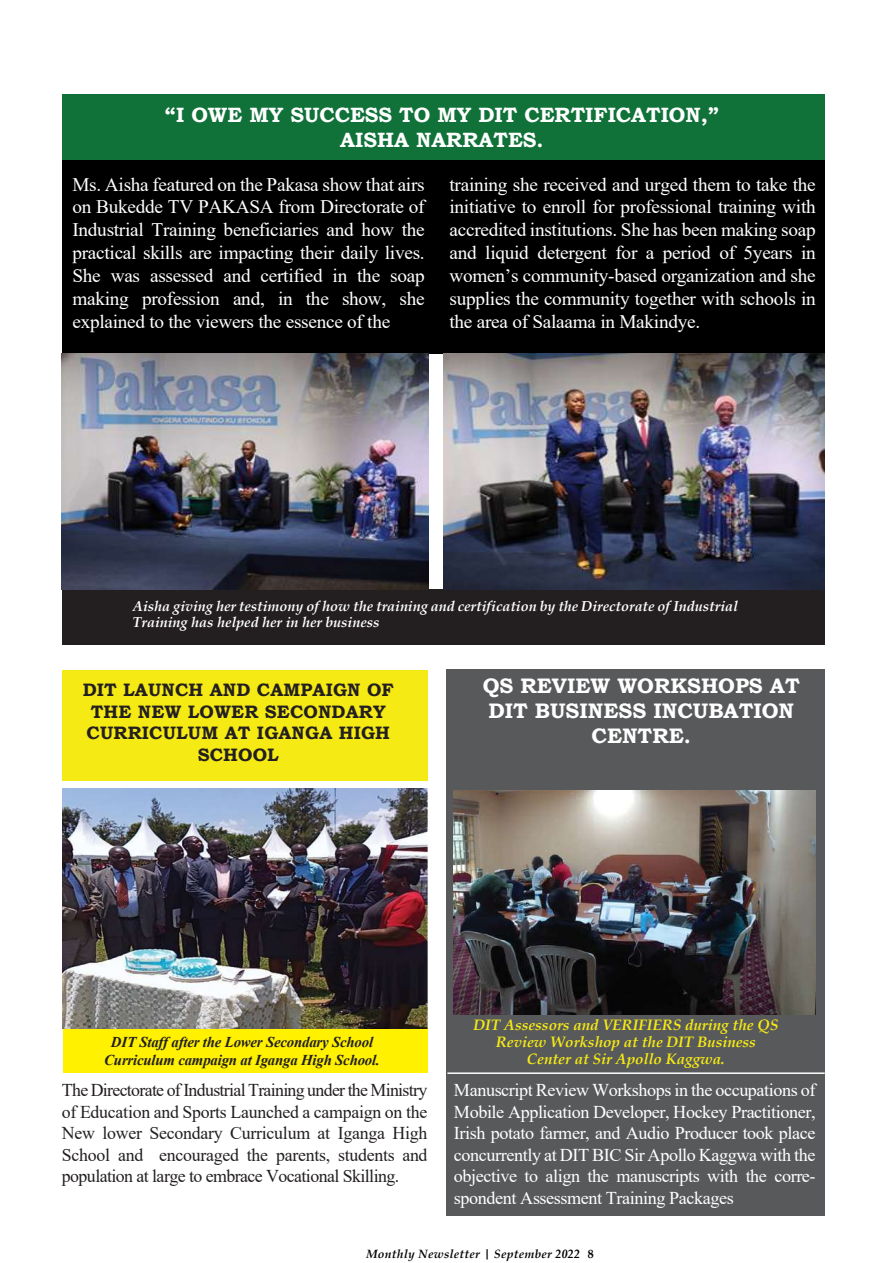
<style>
.page{position:relative;width:893px;height:1263px;background:#fff}
.page>*{position:absolute;margin:0;border:0;box-sizing:border-box;transform-origin:0 0}
.t1{font:700 21px/25.2px "Bookman Old Style";color:#fff;text-align:center}
.t2{font:700 20.7px/24.9px "Bookman Old Style";color:#fff;text-align:center}
.t3{font:19.05px/23px "Times New Roman";letter-spacing:-.015em;color:#fff;text-align:justify}
.t4{font:18px/21.6px "Times New Roman";letter-spacing:-.025em;color:#fff;text-align:justify}
.t5{font:18px/21.6px "Times New Roman";letter-spacing:-.03em;color:#231f20;text-align:justify}
.t6{font:700 18px/21.6px "Bookman Old Style";letter-spacing:.01em;color:#231f20;text-align:center}
.t7{font:italic 700 15.15px/16.8px "Book Antiqua";color:#f5ea14;text-align:center}
.t8{font:italic 700 15px/18px "Times New Roman";letter-spacing:-.015em;color:#231f20;text-align:center}
.t9{font:italic 700 14.4px/15.9px "Book Antiqua";color:#fff}
.t10{font:italic 700 12px "Book Antiqua";letter-spacing:.025em;color:#000}
.s1{font-style:normal}
</style>
<div class="page">
<div style="left:62px;top:159px;width:763px;height:195px;background:#000"></div>
<div style="left:62px;top:590px;width:763px;height:55px;background:#231f20"></div>
<div style="left:62px;top:94px;width:763px;height:65px;background:#107239"></div>
<img style="left:62px;top:354px;width:366px;height:236px">
<img style="left:444px;top:354px;width:381px;height:236px">
<div style="left:63px;top:1029px;width:364px;height:44px;background:#fff100"></div>
<img style="left:63px;top:788px;width:365px;height:241px">
<div style="left:62px;top:671px;width:365px;height:110px;background:#f5ea14"></div>
<div style="left:446px;top:670px;width:379px;height:546px;background:#58595b"></div>
<img style="left:454px;top:790px;width:361px;height:225px">
<hr style="left:447px;top:1072px;width:378px;height:2px;background:#fff">
<p class="t2" style="left:165px;top:102px;width:556px">“I OWE MY SUCCESS TO MY DIT CERTIFICATION,”<br>AISHA NARRATES.</p>
<p class="t3" style="left:72px;top:172px;width:354px">Ms. Aisha featured on the Pakasa show that airs on Bukedde TV PAKASA from Directorate of Industrial Training beneficiaries and how the practical skills are impacting their daily lives.<br>She was assessed and certified in the soap making profession and, in the show, she explained to the viewers the essence of the</p>
<p class="t3" style="left:449px;top:172px;width:368px">training she received and urged them to take the initiative to enroll for professional training with accredited institutions. She has been making soap and liquid detergent for a period of 5years in women’s community-based organization and she supplies the community together with schools in the area of Salaama in Makindye.</p>
<p class="t9" style="left:133px;top:598px;width:607px">Aisha giving her testimony of how the training and certification by the Directorate of Industrial<br>Training has helped her in her business</p>
<p class="t6" style="left:83px;top:679px;width:313px">DIT LAUNCH AND CAMPAIGN OF<br>THE NEW LOWER SECONDARY<br>CURRICULUM AT IGANGA HIGH<br>SCHOOL</p>
<p class="t1" style="left:483px;top:672px;width:319px">QS REVIEW WORKSHOPS AT<br>DIT BUSINESS INCUBATION<br>CENTRE.</p>
<p class="t8" style="left:104px;top:1032px;width:277px">DIT Staff after the Lower Secondary School<br>Curriculum campaign at Iganga High School.</p>
<p class="t5" style="left:62px;top:1078px;width:367px">The Directorate of Industrial Training under the Ministry of Education and Sports Launched a campaign on the New lower Secondary Curriculum at Iganga High School and encouraged the parents, students and population at large to embrace Vocational Skilling.</p>
<p class="t7" style="left:474px;top:1016px;width:306px">DIT Assessors and VERIFIERS during the QS<br>Review Workshop at the DIT Business<br>Center at Sir Apollo Kaggwa.</p>
<p class="t4" style="left:454px;top:1078px;width:363px">Manuscript Review Workshops in the occupations of Mobile Application Developer, Hockey Practitioner, Irish potato farmer, and Audio Producer took place concurrently at DIT BIC Sir Apollo Kaggwa with the objective to align the manuscripts with the corre&shy;spondent Assessment Training Packages</p>
<p class="t10" style="left:366px;top:1245px;width:229px">Monthly Newsletter | September 2022 <span class="s1">8</span></p>
</div>
